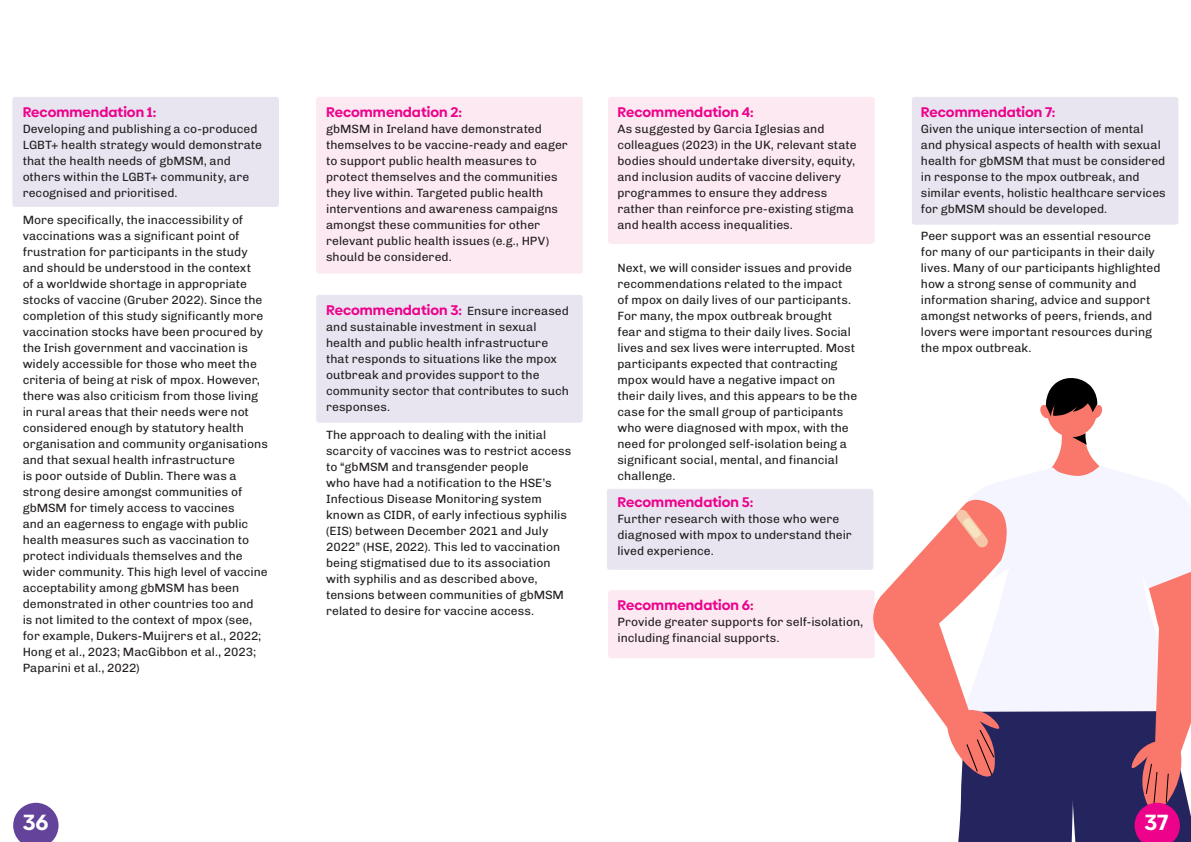
<style>
.page{position:relative;width:1191px;height:842px;background:#fff}
.page>*{position:absolute;margin:0;border:0;box-sizing:border-box;transform-origin:0 0}
.t1{font:700 22px "Biennale";color:#fff}
.t2{font:700 14px "Biennale";color:#ed028c}
.t3{font:12px/16px "Chivo";color:#231f20}
.s1{font-family:"Chivo";font-weight:400;font-size:12px;color:#231f20}
</style>
<div class="page">
<div style="left:608px;top:97px;width:266px;height:147px;background:#fce9f1;border-radius:3px"></div>
<div style="left:607px;top:489px;width:266px;height:81px;background:#e8e5f1;border-radius:3px"></div>
<div style="left:608px;top:590px;width:266px;height:68px;background:#fce9f1;border-radius:3px"></div>
<div style="left:912px;top:97px;width:266px;height:128px;background:#e8e5f1;border-radius:3px"></div>
<div style="left:12px;top:97px;width:267px;height:110px;background:#e8e5f1;border-radius:3px"></div>
<div style="left:316px;top:97px;width:267px;height:177px;background:#fce9f1;border-radius:3px"></div>
<div style="left:316px;top:295px;width:267px;height:128px;background:#e8e5f1;border-radius:3px"></div>
<div style="left:1047px;top:386px;width:49px;height:51px;background:#fa786b;border-radius:50%"></div>
<svg style="left:1040px;top:378px;width:62px;height:41px"></svg>
<svg style="left:873px;top:430px;width:318px;height:412px"></svg>
<svg style="left:13px;top:803px;width:46px;height:39px"></svg>
<p class="t2" style="left:23px;top:103px;width:135px">Recommendation 1:</p>
<p class="t3" style="left:23px;top:120px;width:241px">Developing and publishing a co-produced LGBT+ health strategy would demonstrate that the health needs of gbMSM, and others within the LGBT+ community, are recognised and prioritised.</p>
<p class="t3" style="left:23px;top:211px;width:247px">More specifically, the inaccessibility of vaccinations was a significant point of frustration for participants in the study and should be understood in the context<br>of a worldwide shortage in appropriate stocks of vaccine (Gruber 2022). Since the completion of this study significantly more vaccination stocks have been procured by the Irish government and vaccination is widely accessible for those who meet the criteria of being at risk of mpox. However, there was also criticism from those living in rural areas that their needs were not considered enough by statutory health organisation and community organisations and that sexual health infrastructure<br>is poor outside of Dublin. There was a strong desire amongst communities of gbMSM for timely access to vaccines<br>and an eagerness to engage with public health measures such as vaccination to protect individuals themselves and the wider community. This high level of vaccine acceptability among gbMSM has been demonstrated in other countries too and<br>is not limited to the context of mpox (see, for example, Dukers-Muijrers et al., 2022; Hong et al., 2023; MacGibbon et al., 2023; Paparini et al., 2022)</p>
<p class="t2" style="left:326px;top:103px;width:138px">Recommendation 2:</p>
<p class="t3" style="left:326px;top:120px;width:243px">gbMSM in Ireland have demonstrated themselves to be vaccine-ready and eager to support public health measures to protect themselves and the communities they live within. Targeted public health interventions and awareness campaigns amongst these communities for other relevant public health issues (e.g., HPV) should be considered.</p>
<p class="t2" style="left:326px;top:301px;width:244px">Recommendation 3: <span class="s1">Ensure increased</span></p>
<p class="t3" style="left:326px;top:319px;width:244px">and sustainable investment in sexual health and public health infrastructure that responds to situations like the mpox outbreak and provides support to the community sector that contributes to such responses.</p>
<p class="t3" style="left:326px;top:426px;width:247px">The approach to dealing with the initial scarcity of vaccines was to restrict access to “gbMSM and transgender people<br>who have had a notification to the HSE’s Infectious Disease Monitoring system known as CIDR, of early infectious syphilis (EIS) between December 2021 and July 2022” (HSE, 2022). This led to vaccination being stigmatised due to its association with syphilis and as described above, tensions between communities of gbMSM related to desire for vaccine access.</p>
<p class="t2" style="left:617px;top:103px;width:138px">Recommendation 4:</p>
<p class="t3" style="left:617px;top:120px;width:240px">As suggested by Garcia Iglesias and colleagues (2023) in the UK, relevant state bodies should undertake diversity, equity, and inclusion audits of vaccine delivery programmes to ensure they address rather than reinforce pre-existing stigma and health access inequalities.</p>
<p class="t3" style="left:617px;top:259px;width:241px">Next, we will consider issues and provide recommendations related to the impact<br>of mpox on daily lives of our participants.<br>For many, the mpox outbreak brought fear and stigma to their daily lives. Social lives and sex lives were interrupted. Most participants expected that contracting mpox would have a negative impact on their daily lives, and this appears to be the case for the small group of participants who were diagnosed with mpox, with the need for prolonged self-isolation being a significant social, mental, and financial challenge.</p>
<p class="t2" style="left:617px;top:493px;width:137px">Recommendation 5:</p>
<p class="t3" style="left:617px;top:511px;width:236px">Further research with those who were diagnosed with mpox to understand their lived experience.</p>
<p class="t2" style="left:617px;top:596px;width:138px">Recommendation 6:</p>
<p class="t3" style="left:617px;top:613px;width:247px">Provide greater supports for self-isolation, including financial supports.</p>
<p class="t2" style="left:921px;top:103px;width:136px">Recommendation 7:</p>
<p class="t3" style="left:921px;top:120px;width:246px">Given the unique intersection of mental and physical aspects of health with sexual health for gbMSM that must be considered in response to the mpox outbreak, and similar events, holistic healthcare services for gbMSM should be developed.</p>
<p class="t3" style="left:921px;top:227px;width:241px">Peer support was an essential resource for many of our participants in their daily lives. Many of our participants highlighted how a strong sense of community and information sharing, advice and support amongst networks of peers, friends, and lovers were important resources during the mpox outbreak.</p>
<h1 class="t1" style="left:23px;top:808px;width:27px">36</h1>
<h1 class="t1" style="left:1144px;top:808px;width:25px">37</h1>
</div>
